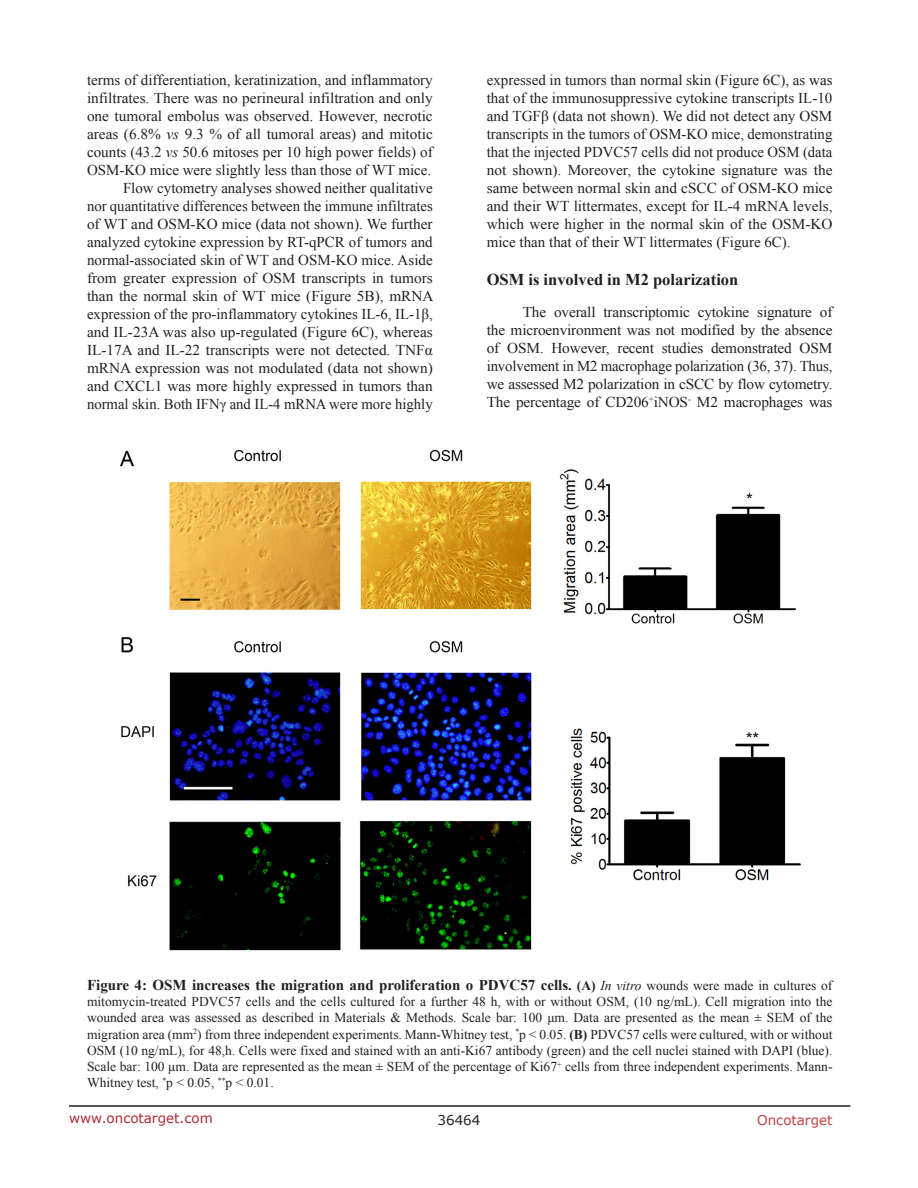
<style>
.page{position:relative;width:918px;height:1188px;background:#fff}
.page>*{position:absolute;margin:0;border:0;box-sizing:border-box;transform-origin:0 0}
.SubHeading{font:700 16.5px "Times New Roman";color:#231f20}
.BodyText{font:15px/18px "Times New Roman";color:#231f20;text-align:justify}
.figuretext{font:700 15px "Times New Roman";color:#231f20}
.figuretext-2{font:13.5px/16.2px "Times New Roman";color:#231f20;text-align:justify}
.t1{font:13.5px "Verdana";color:#ac2b31}
.t2{font:13.5px "Verdana";color:#c24141}
.t3{font:13.5px "Verdana";color:#231f20}
.s1{font-style:italic}
.s2{font-size:13.5px}
.s3{font-weight:400;font-style:italic;font-size:13.5px}
.s4{font-weight:400;font-size:13.5px}
.s5{font-weight:700}
</style>
<div class="page">
<hr style="left:69px;top:1105px;width:781px;height:2px;background:#231f20">
<img style="left:120px;top:449px;width:681px;height:502px">
<p class="BodyText" style="left:87px;top:71px;width:347px">terms of differentiation, keratinization, and inflammatory infiltrates. There was no perineural infiltration and only one tumoral embolus was observed. However, necrotic areas (6.8% <span class="s1">vs</span> 9.3 % of all tumoral areas) and mitotic counts (43.2 <span class="s1">vs</span> 50.6 mitoses per 10 high power fields) of OSM-KO mice were slightly less than those of WT mice.</p>
<p class="BodyText" style="left:87px;top:179px;width:348px;text-indent:36px">Flow cytometry analyses showed neither qualitative nor quantitative differences between the immune infiltrates of WT and OSM-KO mice (data not shown). We further analyzed cytokine expression by RT-qPCR of tumors and normal-associated skin of WT and OSM-KO mice. Aside from greater expression of OSM transcripts in tumors than the normal skin of WT mice (Figure 5B), mRNA expression of the pro-inflammatory cytokines IL-6, IL-1β, and IL-23A was also up-regulated (Figure 6C), whereas IL-17A and IL-22 transcripts were not detected. TNFα mRNA expression was not modulated (data not shown) and CXCL1 was more highly expressed in tumors than normal skin. Both IFNγ and IL-4 mRNA were more highly</p>
<p class="BodyText" style="left:487px;top:71px;width:347px">expressed in tumors than normal skin (Figure 6C), as was that of the immunosuppressive cytokine transcripts IL-10 and TGFβ (data not shown). We did not detect any OSM transcripts in the tumors of OSM-KO mice, demonstrating that the injected PDVC57 cells did not produce OSM (data not shown). Moreover, the cytokine signature was the same between normal skin and cSCC of OSM-KO mice and their WT littermates, except for IL-4 mRNA levels, which were higher in the normal skin of the OSM-KO mice than that of their WT littermates (Figure 6C).</p>
<p class="SubHeading" style="left:487px;top:268px;width:253px">OSM is involved in M2 polarization</p>
<p class="BodyText" style="left:487px;top:302px;width:347px;text-indent:36px">The overall transcriptomic cytokine signature of the microenvironment was not modified by the absence of OSM. However, recent studies demonstrated OSM involvement in M2 macrophage polarization (36, 37). Thus, we assessed M2 polarization in cSCC by flow cytometry.<br>The percentage of CD206<sup>+</sup>iNOS<sup>-</sup> M2 macrophages was</p>
<p class="figuretext" style="left:87px;top:975px;width:747px">Figure 4: OSM increases the migration and proliferation o PDVC57 cells. <span class="s2">(A)</span> <span class="s3">In vitro</span> <span class="s4">wounds were made in cultures of</span></p>
<p class="figuretext-2" style="left:87px;top:993px;width:747px">mitomycin-treated PDVC57 cells and the cells cultured for a further 48 h, with or without OSM, (10 ng/mL). Cell migration into the wounded area was assessed as described in Materials &amp; Methods. Scale bar: 100 μm. Data are presented as the mean ± SEM of the migration area (mm<sup>2</sup>) from three independent experiments. Mann-Whitney test, <sup>*</sup>p &lt; 0.05. <span class="s5">(B)</span> PDVC57 cells were cultured, with or without OSM (10 ng/mL), for 48,h. Cells were fixed and stained with an anti-Ki67 antibody (green) and the cell nuclei stained with DAPI (blue).<br>Scale bar: 100 μm. Data are represented as the mean ± SEM of the percentage of Ki67<sup>+</sup> cells from three independent experiments. Mann-Whitney test, <sup>*</sup>p &lt; 0.05, <sup>**</sup>p &lt; 0.01.</p>
<p class="t1" style="left:69px;top:1109px;width:145px">www.oncotarget.com</p>
<p class="t3" style="left:438px;top:1111px;width:44px">36464</p>
<p class="t2" style="left:757px;top:1111px;width:77px">Oncotarget</p>
</div>
